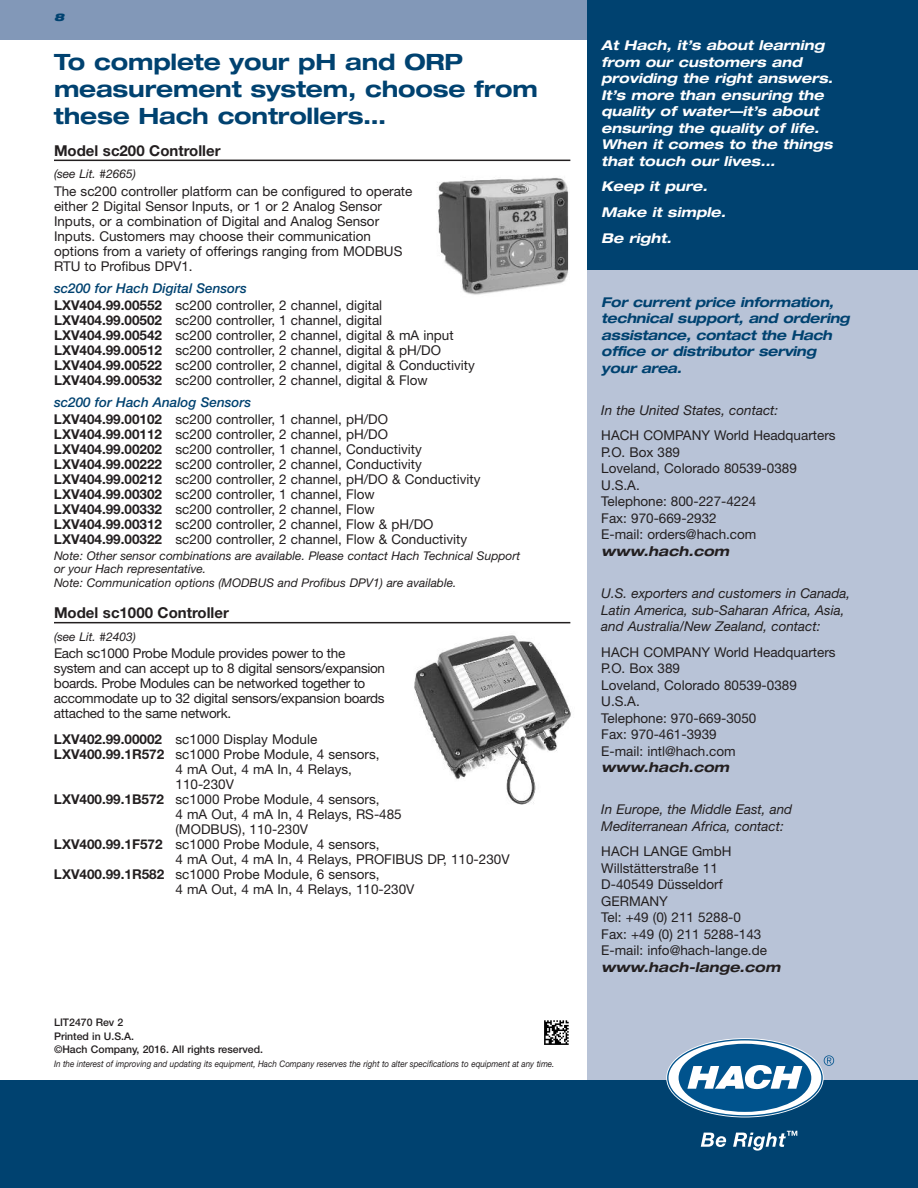
<style>
.page{position:relative;width:918px;height:1188px;background:#fff}
.page>*{position:absolute;margin:0;border:0;box-sizing:border-box;transform-origin:0 0}
.t1{font:700 expanded 22.5px/27px "Helvetica Neue";letter-spacing:-.01em;color:#004270}
.t2{font:700 15px "Helvetica Neue";color:#231f20}
.t3{font:13.5px/16.5px "Helvetica Neue";color:#231f20}
.t4{font:italic 700 expanded 13.5px/16.5px "Helvetica Neue";color:#fff}
.t5{font:13.5px/15px "Helvetica Neue";letter-spacing:-.02em;color:#231f20}
.t6{font:italic 13.5px/16.5px "Helvetica Neue";color:#231f20}
.t7{font:italic 700 expanded 13.5px/16.5px "Helvetica Neue";letter-spacing:-.015em;color:#004270}
.t8{font:italic 700 expanded 13.5px "Helvetica Neue";color:#231f20}
.t9{font:italic 12px/13.5px "Helvetica Neue";color:#231f20}
.t10{font:500 10.5px/13.5px "Helvetica Neue";color:#231f20}
.t11{font:italic 900 expanded 10.5px "Helvetica Neue";color:#004270}
.t12{font:italic 9px "Helvetica Neue";color:#231f20;scale:.9 1}
.s1{font-weight:500;font-style:italic;color:#004270}
.s2{font-weight:700}
</style>
<div class="page">
<hr style="left:54px;top:160px;width:516px;height:1px;background:#231f20">
<hr style="left:54px;top:622px;width:516px;height:1px;background:#231f20">
<img style="left:438px;top:177px;width:131px;height:118px">
<img style="left:414px;top:635px;width:157px;height:170px">
<div style="left:0;top:1080px;width:918px;height:108px;background:#004270"></div>
<div style="left:0;top:0;width:918px;height:40px;background:#8298b8"></div>
<div style="left:588px;top:270px;width:330px;height:810px;background:#b8c3d7"></div>
<div style="left:588px;top:0;width:330px;height:270px;background:#004270"></div>
<svg style="left:701px;top:1133px;width:25px;height:14px"></svg>
<svg style="left:733px;top:1131px;width:64px;height:20px"></svg>
<svg style="left:669px;top:1040px;width:165px;height:75px"></svg>
<img style="left:544px;top:1020px;width:25px;height:25px">
<p class="t11" style="left:54px;top:13px;width:12px">8</p>
<h1 class="t1" style="left:54px;top:51px;width:485px">To complete your pH and ORP measurement system, choose from these Hach controllers…</h1>
<p class="t2" style="left:54px;top:145px;width:168px">Model sc200 Controller</p>
<p class="t9" style="left:54px;top:169px;width:84px">(see Lit. #2665)</p>
<p class="t3" style="left:54px;top:185px;width:360px;line-height:15px">The sc200 controller platform can be configured to operate either 2 Digital Sensor Inputs, or 1 or 2 Analog Sensor Inputs, or a combination of Digital and Analog Sensor Inputs. Customers may choose their communication options from a variety of offerings ranging from MODBUS RTU to Profibus DPV1.</p>
<p class="t3" style="left:54px;top:280px;width:330px;line-height:17.2px"><span class="s1">sc200 for Hach Digital Sensors<br></span><span class="s2">LXV404.99.00552</span> sc200 controller, 2 channel, digital</p>
<p class="t3" style="left:54px;top:314px;width:422px;line-height:15px"><span class="s2">LXV404.99.00502</span> sc200 controller, 1 channel, digital <span class="s2">LXV404.99.00542</span> sc200 controller, 2 channel, digital &amp; mA input <span class="s2">LXV404.99.00512</span> sc200 controller, 2 channel, digital &amp; pH/DO <span class="s2">LXV404.99.00522</span> sc200 controller, 2 channel, digital &amp; Conductivity <span class="s2">LXV404.99.00532</span> sc200 controller, 2 channel, digital &amp; Flow</p>
<p class="t3" style="left:54px;top:394px;width:336px;line-height:17.2px"><span class="s1">sc200 for Hach Analog Sensors<br></span><span class="s2">LXV404.99.00102</span> sc200 controller, 1 channel, pH/DO</p>
<p class="t3" style="left:54px;top:428px;width:428px;line-height:15px"><span class="s2">LXV404.99.00112</span> sc200 controller, 2 channel, pH/DO <span class="s2">LXV404.99.00202</span> sc200 controller, 1 channel, Conductivity <span class="s2">LXV404.99.00222</span> sc200 controller, 2 channel, Conductivity <span class="s2">LXV404.99.00212</span> sc200 controller, 2 channel, pH/DO &amp; Conductivity <span class="s2">LXV404.99.00302</span> sc200 controller, 1 channel, Flow <span class="s2">LXV404.99.00332</span> sc200 controller, 2 channel, Flow <span class="s2">LXV404.99.00312</span> sc200 controller, 2 channel, Flow &amp; pH/DO <span class="s2">LXV404.99.00322</span> sc200 controller, 2 channel, Flow &amp; Conductivity</p>
<p class="t9" style="left:54px;top:550px;width:468px">Note: Other sensor combinations are available. Please contact Hach Technical Support or your Hach representative.<br>Note: Communication options (MODBUS and Profibus DPV1) are available.</p>
<p class="t2" style="left:54px;top:608px;width:176px">Model sc1000 Controller</p>
<p class="t9" style="left:54px;top:631px;width:84px">(see Lit. #2403)</p>
<p class="t5" style="left:54px;top:647px;width:333px">Each sc1000 Probe Module provides power to the system and can accept up to 8 digital sensors/expansion boards. Probe Modules can be networked together to accommodate up to 32 digital sensors/expansion boards attached to the same network.</p>
<p class="t3" style="left:54px;top:732px;width:265px"><span class="s2">LXV402.99.00002</span> sc1000 Display Module</p>
<p class="t3" style="left:54px;top:747px;width:327px"><span class="s2">LXV400.99.1R572</span> sc1000 Probe Module, 4 sensors,</p>
<p class="t3" style="left:175px;top:762px;width:178px">4 mA Out, 4 mA In, 4 Relays,</p>
<p class="t3" style="left:175px;top:777px;width:60px">110-230V</p>
<p class="t3" style="left:54px;top:792px;width:327px"><span class="s2">LXV400.99.1B572</span> sc1000 Probe Module, 4 sensors,</p>
<p class="t3" style="left:175px;top:807px;width:228px">4 mA Out, 4 mA In, 4 Relays, RS-485</p>
<p class="t3" style="left:176px;top:822px;width:134px">(MODBUS), 110-230V</p>
<p class="t3" style="left:54px;top:837px;width:327px"><span class="s2">LXV400.99.1F572</span> sc1000 Probe Module, 4 sensors,</p>
<p class="t3" style="left:175px;top:852px;width:336px">4 mA Out, 4 mA In, 4 Relays, PROFIBUS DP, 110-230V</p>
<p class="t3" style="left:54px;top:867px;width:327px"><span class="s2">LXV400.99.1R582</span> sc1000 Probe Module, 6 sensors,</p>
<p class="t3" style="left:175px;top:882px;width:241px">4 mA Out, 4 mA In, 4 Relays, 110-230V</p>
<p class="t10" style="left:54px;top:1017px;width:211px">LIT2470 Rev 2<br>Printed in U.S.A.<br>©Hach Company, 2016. All rights reserved.</p>
<p class="t12" style="left:54px;top:1060px;width:558px">In the interest of improving and updating its equipment, Hach Company reserves the right to alter specifications to equipment at any time.</p>
<p class="t4" style="left:601px;top:39px;width:233px">At Hach, it’s about learning from our customers and providing the right answers.<br>It’s more than ensuring the quality of water—it’s about ensuring the quality of life.<br>When it comes to the things that touch our lives...</p>
<p class="t4" style="left:601px;top:175px;width:126px;line-height:25.5px">Keep it pure.<br>Make it simple.<br>Be right.</p>
<p class="t7" style="left:601px;top:295px;width:250px">For current price information, technical support, and ordering assistance, contact the Hach office or distributor serving your area.</p>
<p class="t6" style="left:601px;top:403px;width:179px">In the United States, contact:</p>
<p class="t3" style="left:601px;top:429px;width:236px">HACH COMPANY World Headquarters<br>P.O. Box 389<br>Loveland, Colorado 80539-0389<br>U.S.A.<br>Telephone: 800-227-4224<br>Fax: 970-669-2932<br>E-mail: orders@hach.com</p>
<p class="t8" style="left:601px;top:546px;width:129px">www.hach.com</p>
<p class="t6" style="left:601px;top:586px;width:251px">U.S. exporters and customers in Canada,<br>Latin America, sub-Saharan Africa, Asia, and Australia/New Zealand, contact:</p>
<p class="t3" style="left:601px;top:645px;width:236px">HACH COMPANY World Headquarters<br>P.O. Box 389<br>Loveland, Colorado 80539-0389<br>U.S.A.<br>Telephone: 970-669-3050<br>Fax: 970-461-3939<br>E-mail: intl@hach.com</p>
<p class="t8" style="left:601px;top:762px;width:129px">www.hach.com</p>
<p class="t6" style="left:601px;top:802px;width:192px">In Europe, the Middle East, and<br>Mediterranean Africa, contact:</p>
<p class="t3" style="left:601px;top:844px;width:167px">HACH LANGE GmbH<br>Willstätterstraße 11<br>D-40549 Düsseldorf<br>GERMANY<br>Tel: +49 (0) 211 5288-0<br>Fax: +49 (0) 211 5288-143<br>E-mail: info@hach-lange.de</p>
<p class="t8" style="left:601px;top:962px;width:181px">www.hach-lange.com</p>
</div>
